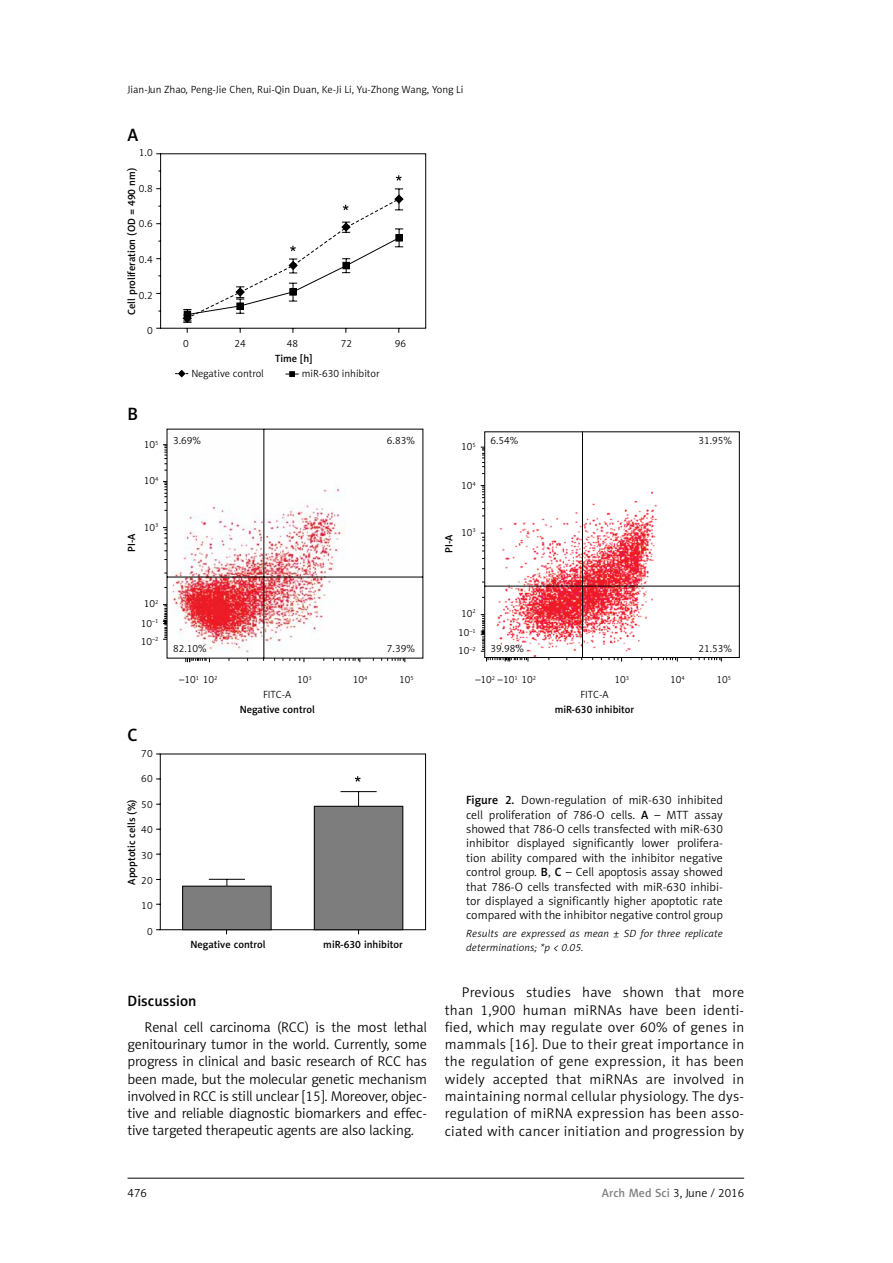
<style>
.page{position:relative;width:893px;height:1263px;background:#fff}
.page>*{position:absolute;margin:0;border:0;box-sizing:border-box;transform-origin:0 0}
.t1{font:18px "Naomi Sans EFN Medium";color:#000}
.t2{font:15px "Naomi Sans EFN Medium";color:#000}
.t3{font:14.25px/17.2px "Naomi Sans EFN Light";letter-spacing:-.005em;color:#000;text-align:justify}
.t4{font:12px/14.4px "Naomi Sans EFN Light";color:#000;text-align:justify}
.t5{font:10.5px/19.5px "Naomi Sans EFN Light";color:#000}
.t6{font:10.5px "Naomi Sans EFN Medium";color:#000}
.t7{font:italic 10.5px/13.5px "Naomi Sans EFN Light";letter-spacing:.015em;color:#000}
.s1{font-family:"Naomi Sans EFN Medium"}
.s2{font-family:"Naomi Sans EFN Medium";color:#808285}
</style>
<div class="page">
<hr style="left:128px;top:1178px;width:616px;height:1px;background:#000">
<svg style="left:156px;top:153px;width:270px;height:180px"></svg>
<svg style="left:396px;top:175px;width:6px;height:6px"></svg>
<svg style="left:183px;top:189px;width:221px;height:134px"></svg>
<svg style="left:156px;top:753px;width:270px;height:182px"></svg>
<svg style="left:355px;top:776px;width:6px;height:6px"></svg>
<div style="left:183px;top:886px;width:88px;height:44px;background:#7d7d7d"></div>
<div style="left:182px;top:886px;width:89px;height:44px;border:1px solid #000"></div>
<div style="left:314px;top:806px;width:89px;height:124px;background:#7d7d7d"></div>
<div style="left:314px;top:806px;width:89px;height:124px;border:1px solid #000"></div>
<svg style="left:175px;top:370px;width:13px;height:7px"></svg>
<svg style="left:285px;top:371px;width:14px;height:6px"></svg>
<svg style="left:166px;top:428px;width:258px;height:231px"></svg>
<svg style="left:163px;top:604px;width:4px;height:36px"></svg>
<svg style="left:340px;top:658px;width:20px;height:4px"></svg>
<svg style="left:381px;top:658px;width:24px;height:4px"></svg>
<svg style="left:283px;top:658px;width:22px;height:4px"></svg>
<svg style="left:185px;top:658px;width:25px;height:4px"></svg>
<svg style="left:163px;top:527px;width:4px;height:17px"></svg>
<svg style="left:163px;top:444px;width:4px;height:20px"></svg>
<svg style="left:163px;top:481px;width:4px;height:22px"></svg>
<svg style="left:484px;top:431px;width:256px;height:227px"></svg>
<svg style="left:658px;top:657px;width:20px;height:4px"></svg>
<svg style="left:699px;top:657px;width:23px;height:4px"></svg>
<svg style="left:609px;top:657px;width:13px;height:4px"></svg>
<svg style="left:481px;top:614px;width:48px;height:47px"></svg>
<svg style="left:481px;top:447px;width:4px;height:20px"></svg>
<svg style="left:481px;top:485px;width:4px;height:24px"></svg>
<svg style="left:481px;top:533px;width:4px;height:19px"></svg>
<p class="t5" style="left:128px;top:79px;width:337px">Jian-Jun Zhao, Peng-Jie Chen, Rui-Qin Duan, Ke-Ji Li, Yu-Zhong Wang, Yong Li</p>
<p class="t1" style="left:128px;top:124px;width:12px">A</p>
<p class="t5" style="left:139px;top:143px;width:15px">1.0</p>
<p class="t5" style="left:139px;top:178px;width:15px">0.8</p>
<p class="t5" style="left:139px;top:214px;width:15px">0.6</p>
<p class="t5" style="left:139px;top:250px;width:15px">0.4</p>
<p class="t5" style="left:139px;top:285px;width:15px">0.2</p>
<p class="t5" style="left:147px;top:321px;width:7px">0</p>
<p class="t6" style="left:125px;top:315px;width:148px;rotate:-90deg">Cell proliferation (OD = 490 nm)</p>
<p class="t1" style="left:128px;top:403px;width:12px">B</p>
<p class="t5" style="left:183px;top:334px;width:7px">0</p>
<p class="t5" style="left:234px;top:334px;width:13px">24</p>
<p class="t5" style="left:287px;top:334px;width:13px">48</p>
<p class="t5" style="left:341px;top:334px;width:13px">72</p>
<p class="t5" style="left:395px;top:334px;width:13px">96</p>
<p class="t6" style="left:275px;top:353px;width:39px">Time [h]</p>
<p class="t5" style="left:191px;top:364px;width:74px">Negative control</p>
<p class="t5" style="left:302px;top:364px;width:79px">miR-630 inhibitor</p>
<p class="t5" style="left:173px;top:431px;width:29px">3.69%</p>
<p class="t5" style="left:490px;top:431px;width:29px">6.54%</p>
<p class="t5" style="left:387px;top:431px;width:29px">6.83%</p>
<p class="t5" style="left:699px;top:431px;width:35px">31.95%</p>
<p class="t5" style="left:144px;top:435px;width:16px">10<sup>5</sup></p>
<p class="t5" style="left:144px;top:471px;width:16px">10<sup>4</sup></p>
<p class="t5" style="left:144px;top:517px;width:16px">10<sup>3</sup></p>
<p class="t5" style="left:461px;top:437px;width:16px">10<sup>5</sup></p>
<p class="t5" style="left:461px;top:476px;width:16px">10<sup>4</sup></p>
<p class="t5" style="left:461px;top:522px;width:16px">10<sup>3</sup></p>
<p class="t6" style="left:125px;top:552px;width:20px;rotate:-90deg">PI-A</p>
<p class="t6" style="left:443px;top:553px;width:20px;rotate:-90deg">PI-A</p>
<p class="t5" style="left:141px;top:594px;width:19px">10<sup>2<br></sup>10<sup>–1</sup></p>
<p class="t5" style="left:141px;top:631px;width:19px">10<sup>–2</sup></p>
<p class="t1" style="left:128px;top:725px;width:12px">C</p>
<p class="t5" style="left:141px;top:744px;width:13px">70</p>
<p class="t5" style="left:141px;top:769px;width:13px">60</p>
<p class="t5" style="left:141px;top:794px;width:13px">50</p>
<p class="t5" style="left:141px;top:820px;width:13px">40</p>
<p class="t5" style="left:141px;top:845px;width:13px">30</p>
<p class="t5" style="left:141px;top:871px;width:13px">20</p>
<p class="t5" style="left:141px;top:896px;width:13px">10</p>
<p class="t5" style="left:147px;top:921px;width:7px">0</p>
<p class="t6" style="left:125px;top:884px;width:87px;rotate:-90deg">Apoptotic cells (%)</p>
<p class="t5" style="left:458px;top:603px;width:19px">10<sup>2<br></sup>10<sup>–1</sup></p>
<p class="t5" style="left:458px;top:641px;width:19px">10<sup>–2</sup></p>
<p class="t5" style="left:173px;top:639px;width:35px">82.10%</p>
<p class="t5" style="left:491px;top:639px;width:35px">39.98%</p>
<p class="t5" style="left:387px;top:639px;width:29px">7.39%</p>
<p class="t5" style="left:699px;top:639px;width:35px">21.53%</p>
<p class="t5" style="left:179px;top:670px;width:40px">–10<sup>1</sup> 10<sup>2</sup></p>
<p class="t5" style="left:297px;top:670px;width:16px">10<sup>3</sup></p>
<p class="t5" style="left:353px;top:670px;width:16px">10<sup>4</sup></p>
<p class="t5" style="left:399px;top:670px;width:16px">10<sup>5</sup></p>
<p class="t5" style="left:263px;top:685px;width:30px">FITC-A</p>
<p class="t6" style="left:240px;top:703px;width:76px">Negative control</p>
<p class="t6" style="left:191px;top:938px;width:76px">Negative control</p>
<p class="t6" style="left:323px;top:938px;width:81px">miR-630 inhibitor</p>
<p class="t5" style="left:475px;top:670px;width:62px">–10<sup>2</sup> –10<sup>1</sup> 10<sup>2</sup></p>
<p class="t5" style="left:615px;top:670px;width:16px">10<sup>3</sup></p>
<p class="t5" style="left:670px;top:670px;width:16px">10<sup>4</sup></p>
<p class="t5" style="left:717px;top:670px;width:16px">10<sup>5</sup></p>
<p class="t5" style="left:580px;top:685px;width:30px">FITC-A</p>
<p class="t6" style="left:555px;top:703px;width:81px">miR-630 inhibitor</p>
<p class="t4" style="left:466px;top:793px;width:258px"><span class="s1">Figure 2.</span> Down-regulation of miR-630 inhibited cell proliferation of 786-O cells. <span class="s1">A</span> – MTT assay showed that 786-O cells transfected with miR-630 inhibitor displayed significantly lower prolifera&shy;tion ability compared with the inhibitor negative control group. <span class="s1">B</span>, <span class="s1">C</span> – Cell apoptosis assay showed that 786-O cells transfected with miR-630 inhibi&shy;tor displayed a significantly higher apoptotic rate compared with the inhibitor negative control group</p>
<p class="t7" style="left:466px;top:927px;width:258px">Results are expressed as mean ± SD for three replicate determinations; *p &lt; 0.05.</p>
<p class="t2" style="left:128px;top:992px;width:70px">Discussion</p>
<p class="t3" style="left:128px;top:1018px;width:301px;text-indent:17px">Renal cell carcinoma (RCC) is the most lethal genitourinary tumor in the world. Currently, some progress in clinical and basic research of RCC has been made, but the molecular genetic mechanism involved in RCC is still unclear [15]. Moreover, objec&shy;tive and reliable diagnostic biomarkers and effec&shy;tive targeted therapeutic agents are also lacking.</p>
<p class="t3" style="left:445px;top:984px;width:301px;text-indent:17px">Previous studies have shown that more than 1,900 human miRNAs have been identi&shy;fied, which may regulate over 60% of genes in mammals [16]. Due to their great importance in the regulation of gene expression, it has been widely accepted that miRNAs are involved in maintaining normal cellular physiology. The dys&shy;regulation of miRNA expression has been asso&shy;ciated with cancer initiation and progression by</p>
<p class="t4" style="left:128px;top:1186px;width:21px">476</p>
<p class="t4" style="left:602px;top:1186px;width:144px"><span class="s2">Arch Med Sci</span> 3, June / 2016</p>
</div>
